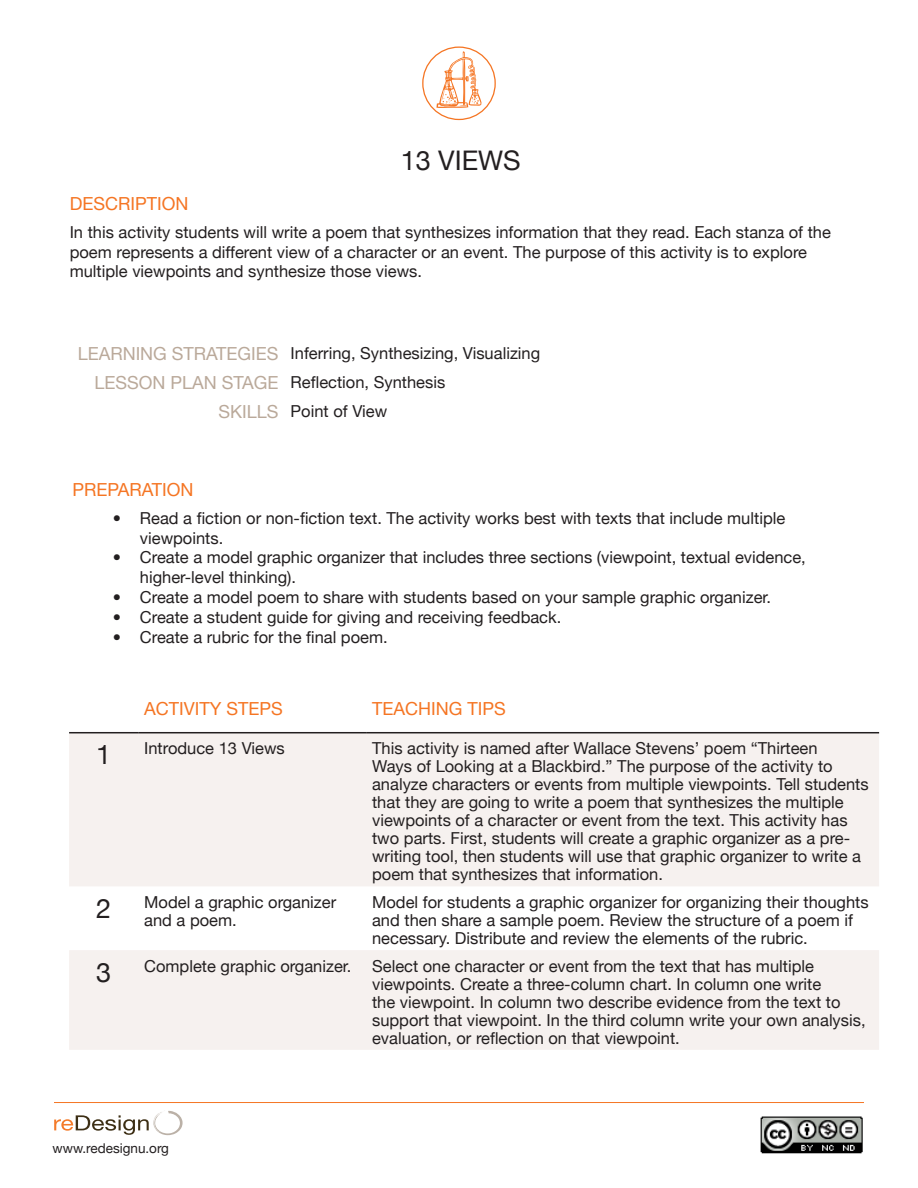
<style>
.page{position:relative;width:918px;height:1188px;background:#fff}
.page>*{position:absolute;margin:0;border:0;box-sizing:border-box;transform-origin:0 0}
.t1{font:27px "Helvetica Neue";color:#231f20}
.t2{font:18px "Helvetica Neue";color:#f57523}
.t3{font:18px "Helvetica Neue";color:#baa99a}
.t4{font:18px "Helvetica Neue";color:#baa99a}
.t5{font:16.5px/18px "Helvetica Neue";color:#231f20}
.t6{font:13.5px "Helvetica Neue";color:#231f20}
</style>
<div class="page">
<svg style="left:69px;top:733px;width:810px;height:317px;fill:#f6f1ef"></svg>
<hr style="left:69px;top:732px;width:69px;height:1px;background:#231f20">
<hr style="left:138px;top:732px;width:228px;height:1px;background:#231f20">
<hr style="left:366px;top:732px;width:513px;height:1px;background:#231f20">
<hr style="left:54px;top:1102px;width:810px;height:1px;background:#f57523">
<svg style="left:54px;top:1111px;width:129px;height:24px"></svg>
<img style="left:760px;top:1116px;width:103px;height:38px">
<svg style="left:436px;top:51px;width:46px;height:57px"></svg>
<div style="left:422px;top:46px;width:74px;height:74px;border:1px solid #f57523;border-radius:50%"></div>
<p class="t1" style="left:401px;top:145px;width:122px">13 VIEWS</p>
<p class="t2" style="left:70px;top:193px;width:120px">DESCRIPTION</p>
<p class="t5" style="left:70px;top:222px;width:763px;line-height:19.8px">In this activity students will write a poem that synthesizes information that they read. Each stanza of the poem represents a different view of a character or an event. The purpose of this activity is to explore multiple viewpoints and synthesize those views.</p>
<p class="t4" style="left:78px;top:343px;width:202px">LEARNING STRATEGIES</p>
<p class="t5" style="left:291px;top:344px;width:251px">Inferring, Synthesizing, Visualizing</p>
<p class="t3" style="left:95px;top:372px;width:186px">LESSON PLAN STAGE</p>
<p class="t5" style="left:291px;top:373px;width:156px">Reflection, Synthesis</p>
<p class="t3" style="left:219px;top:401px;width:62px">SKILLS</p>
<p class="t5" style="left:291px;top:402px;width:98px">Point of View</p>
<p class="t2" style="left:72px;top:479px;width:122px">PREPARATION</p>
<p class="t5" style="left:140px;top:508px;width:647px;line-height:19.8px;text-indent:-27px">• Read a fiction or non-fiction text. The activity works best with texts that include multiple viewpoints.</p>
<p class="t5" style="left:140px;top:547px;width:668px;line-height:19.8px;text-indent:-27px">• Create a model graphic organizer that includes three sections (viewpoint, textual evidence, higher-level thinking).</p>
<p class="t5" style="left:113px;top:588px;width:660px">• Create a model poem to share with students based on your sample graphic organizer.</p>
<p class="t5" style="left:113px;top:608px;width:450px">• Create a student guide for giving and receiving feedback.</p>
<p class="t5" style="left:113px;top:628px;width:276px">• Create a rubric for the final poem.</p>
<p class="t2" style="left:144px;top:698px;width:140px">ACTIVITY STEPS</p>
<p class="t2" style="left:372px;top:698px;width:135px">TEACHING TIPS</p>
<p class="t1" style="left:96px;top:739px;width:17px">1</p>
<p class="t5" style="left:144px;top:739px;width:142px">Introduce 13 Views</p>
<p class="t5" style="left:372px;top:739px;width:498px">This activity is named after Wallace Stevens’ poem “Thirteen<br>Ways of Looking at a Blackbird.” The purpose of the activity to analyze characters or events from multiple viewpoints. Tell students that they are going to write a poem that synthesizes the multiple viewpoints of a character or event from the text. This activity has two parts. First, students will create a graphic organizer as a pre&shy;writing tool, then students will use that graphic organizer to write a poem that synthesizes that information.</p>
<p class="t1" style="left:96px;top:892px;width:17px">2</p>
<p class="t5" style="left:144px;top:893px;width:194px">Model a graphic organizer and a poem.</p>
<p class="t5" style="left:372px;top:893px;width:498px">Model for students a graphic organizer for organizing their thoughts and then share a sample poem. Review the structure of a poem if necessary. Distribute and review the elements of the rubric.</p>
<p class="t1" style="left:96px;top:956px;width:17px">3</p>
<p class="t5" style="left:144px;top:957px;width:209px">Complete graphic organizer.</p>
<p class="t5" style="left:372px;top:957px;width:495px">Select one character or event from the text that has multiple viewpoints. Create a three-column chart. In column one write<br>the viewpoint. In column two describe evidence from the text to support that viewpoint. In the third column write your own analysis, evaluation, or reflection on that viewpoint.</p>
<p class="t6" style="left:53px;top:1140px;width:118px">www.redesignu.org</p>
</div>
